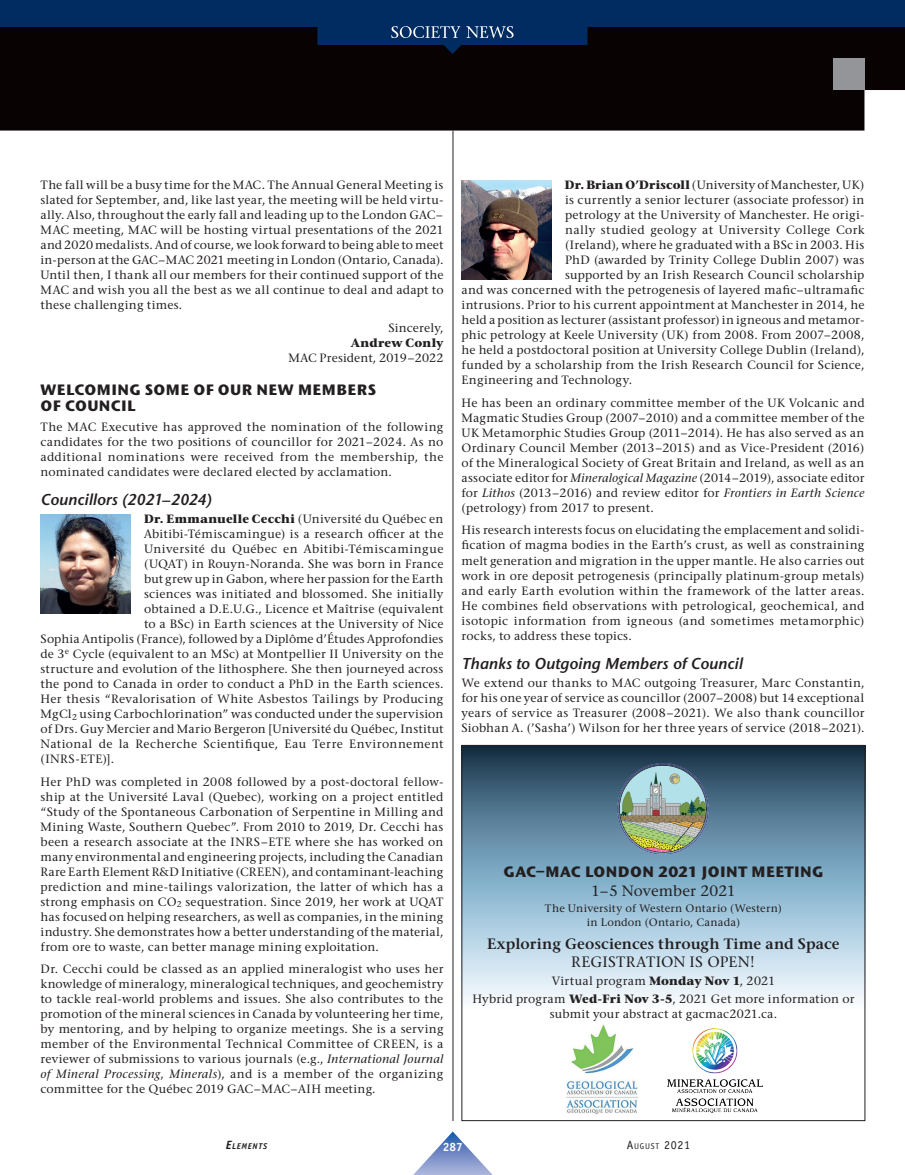
<style>
.page{position:relative;width:905px;height:1175px;background:#fff}
.page>*{position:absolute;margin:0;border:0;box-sizing:border-box;transform-origin:0 0}
.t1{font:italic 600 15.75px "Stone Sans ITC";letter-spacing:.005em;color:#231f20}
.t2{font:700 15px/15.8px "Stone Sans ITC";letter-spacing:.025em;color:#231f20}
.t3{font:600 15px "Stone Serif ITC";letter-spacing:.01em;color:#231f20}
.t4{font:500 15px "Stone Serif ITC";letter-spacing:.01em;color:#231f20}
.t5{font:500 12px/15px "Stone Serif ITC";letter-spacing:.02em;color:#231f20;text-align:justify}
.t6{font:500 12px "Stone Serif ITC";color:#231f20}
.t7{font:700 12px "Stone Serif ITC";letter-spacing:.02em;color:#231f20}
.t8{font:12px "Officina Sans Std";color:#231f20}
.t9{font:700 12px "Officina Sans Std";color:#fcfcfc}
.t10{font:500 10.8px/14.2px "Stone Serif ITC";letter-spacing:.015em;color:#231f20;text-align:center}
.t11{font:italic 700 8.4px "Officina Sans Std";letter-spacing:.08em;color:#231f20}
.s1{font-weight:700}
.s2{font-style:italic}
.s3{font-size:12px}
.s4{font-size:8.4px}
</style>
<div class="page">
<div style="left:0;top:54px;width:904px;height:76px;background:#080302"></div>
<div style="left:832px;top:58px;width:32px;height:32px;background:#939598"></div>
<img style="left:40px;top:515px;width:90px;height:99px">
<img style="left:461px;top:180px;width:90px;height:99px">
<svg style="left:463px;top:747px;width:400px;height:254px;background:#87a7bb"></svg>
<div style="left:461px;top:745px;width:404px;height:375px;border:1px solid #231f20"></div>
<img style="left:616px;top:762px;width:94px;height:93px">
<img style="left:566px;top:1024px;width:72px;height:90px">
<img style="left:667px;top:1029px;width:95px;height:83px">
<hr style="left:452px;top:130px;width:1px;height:990px;background:#231f20">
<svg style="left:0;top:0;width:904px;height:54px;background:#031b3a"></svg>
<svg style="left:414px;top:1131px;width:78px;height:43px"></svg>
<svg style="left:391px;top:26px;width:122px;height:12px"></svg>
<p class="t5" style="left:40px;top:178px;width:404px">The fall will be a busy time for the MAC. The Annual General Meeting is slated for September, and, like last year, the meeting will be held virtu&shy;ally. Also, throughout the early fall and leading up to the London GAC– MAC meeting, MAC will be hosting virtual presentations of the 2021 and 2020 medalists. And of course, we look forward to being able to meet in-person at the GAC–MAC 2021 meeting in London (Ontario, Canada).<br>Until then, I thank all our members for their continued support of the MAC and wish you all the best as we all continue to deal and adapt to these challenging times.</p>
<p class="t5" style="left:388px;top:320px;width:56px">Sincerely,</p>
<p class="t7" style="left:351px;top:335px;width:94px">Andrew Conly</p>
<p class="t5" style="left:288px;top:350px;width:157px">MAC President, 2019–2022</p>
<p class="t2" style="left:41px;top:382px;width:337px">WELCOMING SOME OF OUR NEW MEMBERS<br>OF COUNCIL</p>
<p class="t5" style="left:40px;top:419px;width:404px">The MAC Executive has approved the nomination of the following candidates for the two positions of councillor for 2021–2024. As no additional nominations were received from the membership, the nominated candidates were declared elected by acclamation.</p>
<h1 class="t1" style="left:40px;top:489px;width:172px">Councillors (2021–2024)</h1>
<p class="t5" style="left:144px;top:511px;width:301px"><span class="s1">Dr. Emmanuelle Cecchi</span> (Université du Québec en</p>
<p class="t5" style="left:144px;top:526px;width:301px">Abitibi-Témiscamingue) is a research officer at the</p>
<p class="t5" style="left:144px;top:541px;width:301px">Université du Québec en Abitibi-Témiscamingue</p>
<p class="t5" style="left:144px;top:556px;width:301px">(UQAT) in Rouyn-Noranda. She was born in France</p>
<p class="t5" style="left:144px;top:571px;width:301px">but grew up in Gabon, where her passion for the Earth</p>
<p class="t5" style="left:144px;top:586px;width:301px">sciences was initiated and blossomed. She initially</p>
<p class="t5" style="left:144px;top:601px;width:301px">obtained a D.E.U.G., Licence et Maîtrise (equivalent</p>
<p class="t5" style="left:144px;top:616px;width:301px">to a BSc) in Earth sciences at the University of Nice</p>
<p class="t5" style="left:40px;top:631px;width:404px">Sophia Antipolis (France), followed by a Diplôme d’Études Approfondies</p>
<p class="t5" style="left:40px;top:646px;width:404px">de 3<sup>e</sup> Cycle (equivalent to an MSc) at Montpellier II University on the</p>
<p class="t5" style="left:40px;top:661px;width:404px">structure and evolution of the lithosphere. She then journeyed across</p>
<p class="t5" style="left:40px;top:676px;width:404px">the pond to Canada in order to conduct a PhD in the Earth sciences.</p>
<p class="t5" style="left:40px;top:691px;width:404px">Her thesis “Revalorisation of White Asbestos Tailings by Producing</p>
<p class="t5" style="left:40px;top:706px;width:404px">MgCl<sub>2</sub> using Carbochlorination” was conducted under the supervision</p>
<p class="t5" style="left:41px;top:721px;width:404px">of Drs. Guy Mercier and Mario Bergeron [Université du Québec, Institut</p>
<p class="t5" style="left:41px;top:736px;width:404px">National de la Recherche Scientifique, Eau Terre Environnement</p>
<p class="t5" style="left:41px;top:751px;width:75px">(INRS-ETE)].</p>
<p class="t5" style="left:40px;top:774px;width:404px">Her PhD was completed in 2008 followed by a post-doctoral fellow&shy;ship at the Université Laval (Quebec), working on a project entitled “Study of the Spontaneous Carbonation of Serpentine in Milling and Mining Waste, Southern Quebec”. From 2010 to 2019, Dr. Cecchi has been a research associate at the INRS–ETE where she has worked on many environmental and engineering projects, including the Canadian Rare Earth Element R&amp;D Initiative (CREEN), and contaminant-leaching prediction and mine-tailings valorization, the latter of which has a strong emphasis on CO<sub>2</sub> sequestration. Since 2019, her work at UQAT has focused on helping researchers, as well as companies, in the mining industry. She demonstrates how a better understanding of the material, from ore to waste, can better manage mining exploitation.</p>
<p class="t5" style="left:40px;top:961px;width:404px">Dr. Cecchi could be classed as an applied mineralogist who uses her knowledge of mineralogy, mineralogical techniques, and geochemistry to tackle real-world problems and issues. She also contributes to the promotion of the mineral sciences in Canada by volunteering her time, by mentoring, and by helping to organize meetings. She is a serving member of the Environmental Technical Committee of CREEN, is a reviewer of submissions to various journals (e.g., <span class="s2">International Journal of Mineral Processing</span>, <span class="s2">Minerals</span>), and is a member of the organizing committee for the Québec 2019 GAC–MAC–AIH meeting.</p>
<p class="t6" style="left:565px;top:178px;width:301px"><span class="s1">Dr. Brian O’Driscoll</span> (University of Manchester, UK)</p>
<p class="t5" style="left:565px;top:193px;width:301px">is currently a senior lecturer (associate professor) in</p>
<p class="t5" style="left:565px;top:208px;width:301px">petrology at the University of Manchester. He origi-</p>
<p class="t5" style="left:565px;top:223px;width:301px">nally studied geology at University College Cork</p>
<p class="t5" style="left:565px;top:238px;width:301px">(Ireland), where he graduated with a BSc in 2003. His</p>
<p class="t5" style="left:565px;top:253px;width:301px">PhD (awarded by Trinity College Dublin 2007) was</p>
<p class="t5" style="left:565px;top:268px;width:301px">supported by an Irish Research Council scholarship</p>
<p class="t5" style="left:461px;top:283px;width:404px">and was concerned with the petrogenesis of layered mafic–ultramafic</p>
<p class="t5" style="left:461px;top:298px;width:404px">intrusions. Prior to his current appointment at Manchester in 2014, he</p>
<p class="t5" style="left:461px;top:313px;width:404px">held a position as lecturer (assistant professor) in igneous and metamor-</p>
<p class="t5" style="left:461px;top:328px;width:404px">phic petrology at Keele University (UK) from 2008. From 2007–2008,</p>
<p class="t5" style="left:461px;top:343px;width:404px">he held a postdoctoral position at University College Dublin (Ireland),</p>
<p class="t5" style="left:461px;top:358px;width:404px">funded by a scholarship from the Irish Research Council for Science,</p>
<p class="t5" style="left:461px;top:373px;width:172px">Engineering and Technology.</p>
<p class="t5" style="left:461px;top:395px;width:404px">He has been an ordinary committee member of the UK Volcanic and Magmatic Studies Group (2007–2010) and a committee member of the UK Metamorphic Studies Group (2011–2014). He has also served as an Ordinary Council Member (2013–2015) and as Vice-President (2016) of the Mineralogical Society of Great Britain and Ireland, as well as an associate editor for <span class="s2">Mineralogical Magazine</span> (2014–2019), associate editor for <span class="s2">Lithos</span> (2013–2016) and review editor for <span class="s2">Frontiers in Earth Science </span>(petrology) from 2017 to present.</p>
<p class="t5" style="left:461px;top:523px;width:404px">His research interests focus on elucidating the emplacement and solidi&shy;fication of magma bodies in the Earth’s crust, as well as constraining melt generation and migration in the upper mantle. He also carries out work in ore deposit petrogenesis (principally platinum-group metals) and early Earth evolution within the framework of the latter areas.<br>He combines field observations with petrological, geochemical, and isotopic information from igneous (and sometimes metamorphic) rocks, to address these topics.</p>
<h1 class="t1" style="left:461px;top:653px;width:282px">Thanks to Outgoing Members of Council</h1>
<p class="t5" style="left:461px;top:675px;width:404px">We extend our thanks to MAC outgoing Treasurer, Marc Constantin, for his one year of service as councillor (2007–2008) but 14 exceptional years of service as Treasurer (2008–2021). We also thank councillor Siobhan A. (’Sasha’) Wilson for her three years of service (2018–2021).</p>
<p class="t2" style="left:503px;top:863px;width:321px">GAC–MAC LONDON 2021 JOINT MEETING</p>
<p class="t4" style="left:591px;top:881px;width:146px">1–5 November 2021</p>
<p class="t10" style="left:545px;top:901px;width:238px">The University of Western Ontario (Western) in London (Ontario, Canada)</p>
<p class="t3" style="left:487px;top:934px;width:354px">Exploring Geosciences through Time and Space</p>
<p class="t4" style="left:571px;top:952px;width:186px">REGISTRATION IS OPEN!</p>
<p class="t5" style="left:472px;top:971px;width:383px;line-height:18px;text-align:center">Virtual program <span class="s1">Monday Nov 1</span>, 2021<br>Hybrid program <span class="s1">Wed-Fri Nov 3-5</span>, 2021 Get more information or</p>
<p class="t5" style="left:549px;top:1006px;width:229px">submit your abstract at gacmac2021.ca.</p>
<p class="t11" style="left:226px;top:1141px;width:43px"><span class="s3">E</span>LEMENTS</p>
<p class="t9" style="left:443px;top:1139px;width:22px">287</p>
<p class="t8" style="left:627px;top:1138px;width:65px">A<span class="s4">UGUST</span> 2021</p>
</div>
